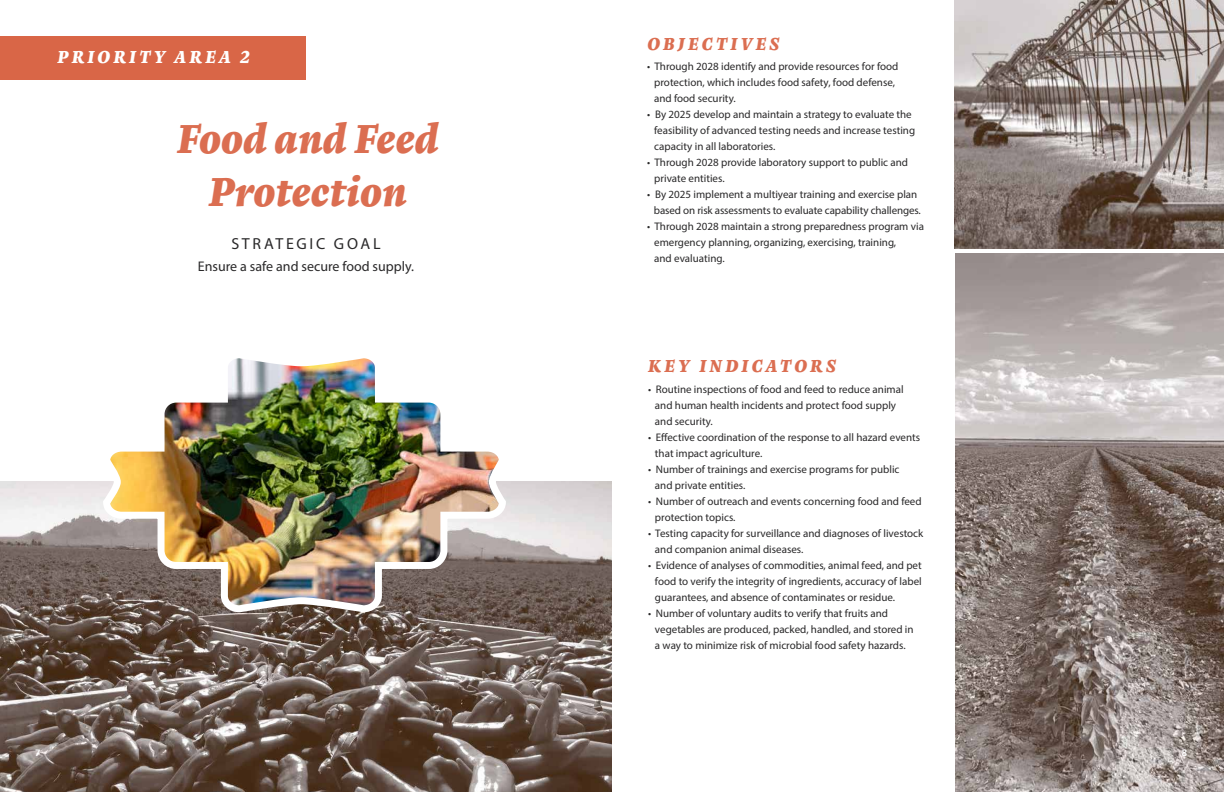
<style>
.page{position:relative;width:1224px;height:792px;background:#fff}
.page>*{position:absolute;margin:0;border:0;box-sizing:border-box;transform-origin:0 0}
.t1{font:italic 700 42px/53px "Zenon";color:#db6e51;text-align:center}
.t2{font:italic 700 18px "Zenon";letter-spacing:.175em;color:#db6e51}
.t3{font:italic 700 18px "Zenon";letter-spacing:.175em;color:#fff}
.t4{font:16px "Myriad Pro";letter-spacing:.17em;color:#292829}
.t5{font:14px "Myriad Pro";color:#292829}
.t6{font:11px/16px "Myriad Pro";color:#292829}
.t7{font:600 10px "Myriad Pro";color:#fff}
</style>
<div class="page">
<img style="left:955px;top:253px;width:269px;height:539px">
<img style="left:1px;top:482px;width:611px;height:310px">
<div style="left:0;top:36px;width:306px;height:44px;background:#d96647"></div>
<img style="left:100px;top:358px;width:409px;height:258px">
<img style="left:955px;top:0;width:269px;height:249px">
<h2 class="t3" style="left:57px;top:43px;width:194px">PRIORITY AREA 2</h2>
<h1 class="t1" style="left:177px;top:109px;width:263px">Food and Feed<br>Protection</h1>
<h3 class="t4" style="left:231px;top:233px;width:151px">STRATEGIC GOAL</h3>
<p class="t5" style="left:198px;top:258px;width:218px">Ensure a safe and secure food supply.</p>
<h2 class="t2" style="left:648px;top:30px;width:133px">OBJECTIVES</h2>
<p class="t6" style="left:654px;top:58px;width:246px;text-indent:-7px">• Through 2028 identify and provide resources for food protection, which includes food safety, food defense, and food security.</p>
<p class="t6" style="left:654px;top:106px;width:262px;text-indent:-7px">• By 2025 develop and maintain a strategy to evaluate the feasibility of advanced testing needs and increase testing capacity in all laboratories.</p>
<p class="t6" style="left:654px;top:154px;width:255px;text-indent:-7px">• Through 2028 provide laboratory support to public and private entities.</p>
<p class="t6" style="left:654px;top:186px;width:269px;text-indent:-7px">• By 2025 implement a multiyear training and exercise plan based on risk assessments to evaluate capability challenges.</p>
<p class="t6" style="left:654px;top:218px;width:271px;text-indent:-7px">• Through 2028 maintain a strong preparedness program via emergency planning, organizing, exercising, training,<br>and evaluating.</p>
<h2 class="t2" style="left:648px;top:352px;width:189px">KEY INDICATORS</h2>
<p class="t6" style="left:655px;top:381px;width:250px;text-indent:-7px">• Routine inspections of food and feed to reduce animal and human health incidents and protect food supply and security.</p>
<p class="t6" style="left:655px;top:429px;width:267px;text-indent:-7px">• Effective coordination of the response to all hazard events that impact agriculture.</p>
<p class="t6" style="left:655px;top:461px;width:246px;text-indent:-7px">• Number of trainings and exercise programs for public and private entities.</p>
<p class="t6" style="left:655px;top:493px;width:268px;text-indent:-7px">• Number of outreach and events concerning food and feed protection topics.</p>
<p class="t6" style="left:655px;top:525px;width:270px;text-indent:-7px">• Testing capacity for surveillance and diagnoses of livestock and companion animal diseases.</p>
<p class="t6" style="left:655px;top:557px;width:268px;text-align:justify;text-indent:-7px">• Evidence of analyses of commodities, animal feed, and pet food to verify the integrity of ingredients, accuracy of label guarantees, and absence of contaminates or residue.</p>
<p class="t6" style="left:655px;top:605px;width:260px;text-indent:-7px">• Number of voluntary audits to verify that fruits and vegetables are produced, packed, handled, and stored in a way to minimize risk of microbial food safety hazards.</p>
<p class="t7" style="left:35px;top:746px;width:7px">7</p>
<p class="t7" style="left:1182px;top:746px;width:7px">8</p>
</div>
